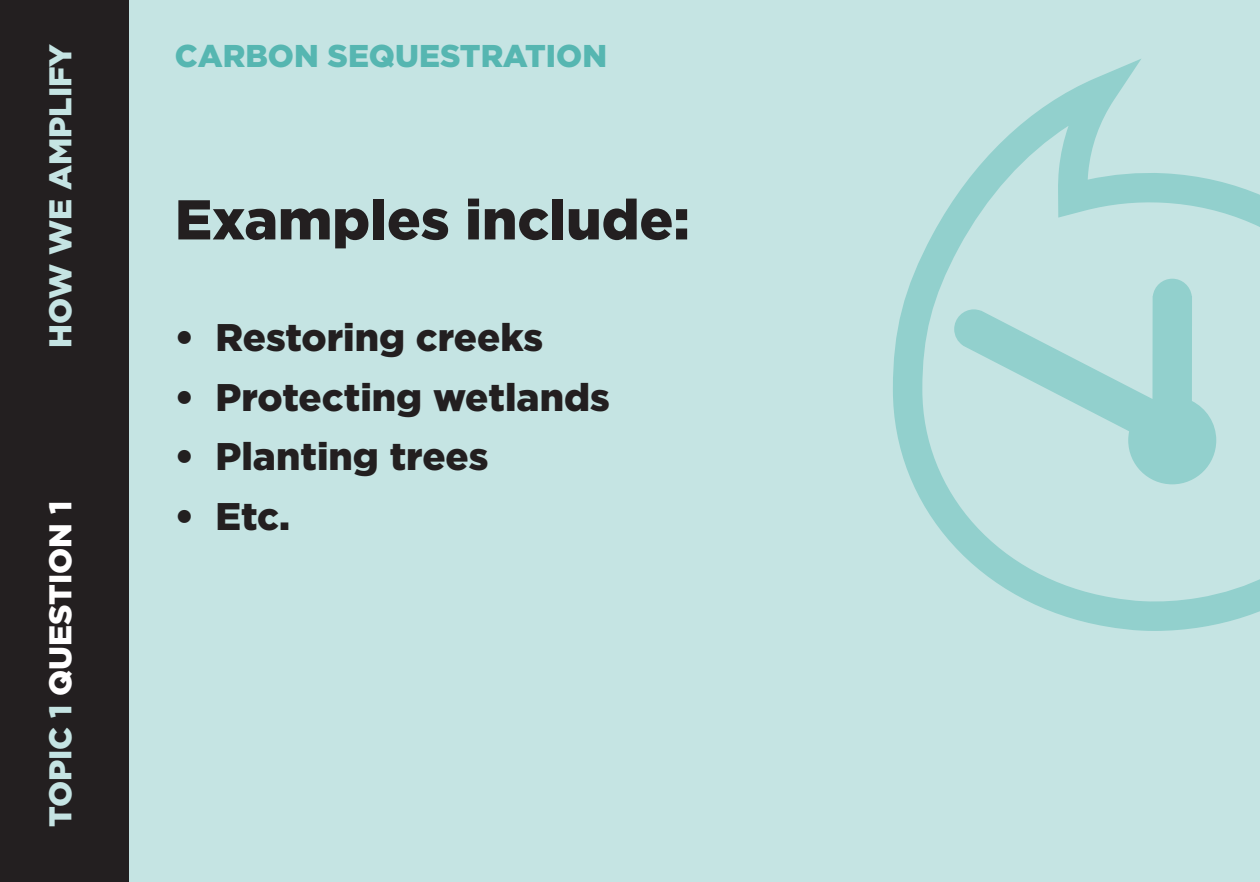
<style>
.page{position:relative;width:1260px;height:882px;background:#c5e4e3}
.page>*{position:absolute;margin:0;border:0;box-sizing:border-box;transform-origin:0 0}
.t1{font:900 56px "Gotham HTF";color:#231f20}
.t2{font:900 38.5px "Gotham HTF";color:#231f20}
.t3{font:900 31.5px "Gotham HTF";color:#56b6b1}
.t4{font:900 31.5px "Gotham HTF";color:#fff}
.t5{font:900 31.5px "Gotham HTF";color:#c5e4e3}
.s1{color:#c5e4e3}
</style>
<div class="page">
<div style="left:0;top:0;width:129px;height:882px;background:#231f20"></div>
<svg style="left:893px;top:59px;width:367px;height:572px"></svg>
<svg style="left:954px;top:279px;width:262px;height:205px"></svg>
<p class="t5" style="left:42px;top:348px;width:306px;rotate:-90deg">HOW WE AMPLIFY</p>
<p class="t4" style="left:42px;top:827px;width:328px;rotate:-90deg"><span class="s1">TOPIC 1</span> QUESTION 1</p>
<p class="t3" style="left:175px;top:37px;width:434px">CARBON SEQUESTRATION</p>
<h1 class="t1" style="left:175px;top:187px;width:516px">Examples include:</h1>
<p class="t2" style="left:175px;top:316px;width:370px">• Restoring creeks</p>
<p class="t2" style="left:175px;top:375px;width:436px">• Protecting wetlands</p>
<p class="t2" style="left:175px;top:435px;width:315px">• Planting trees</p>
<p class="t2" style="left:175px;top:494px;width:117px">• Etc.</p>
</div>
